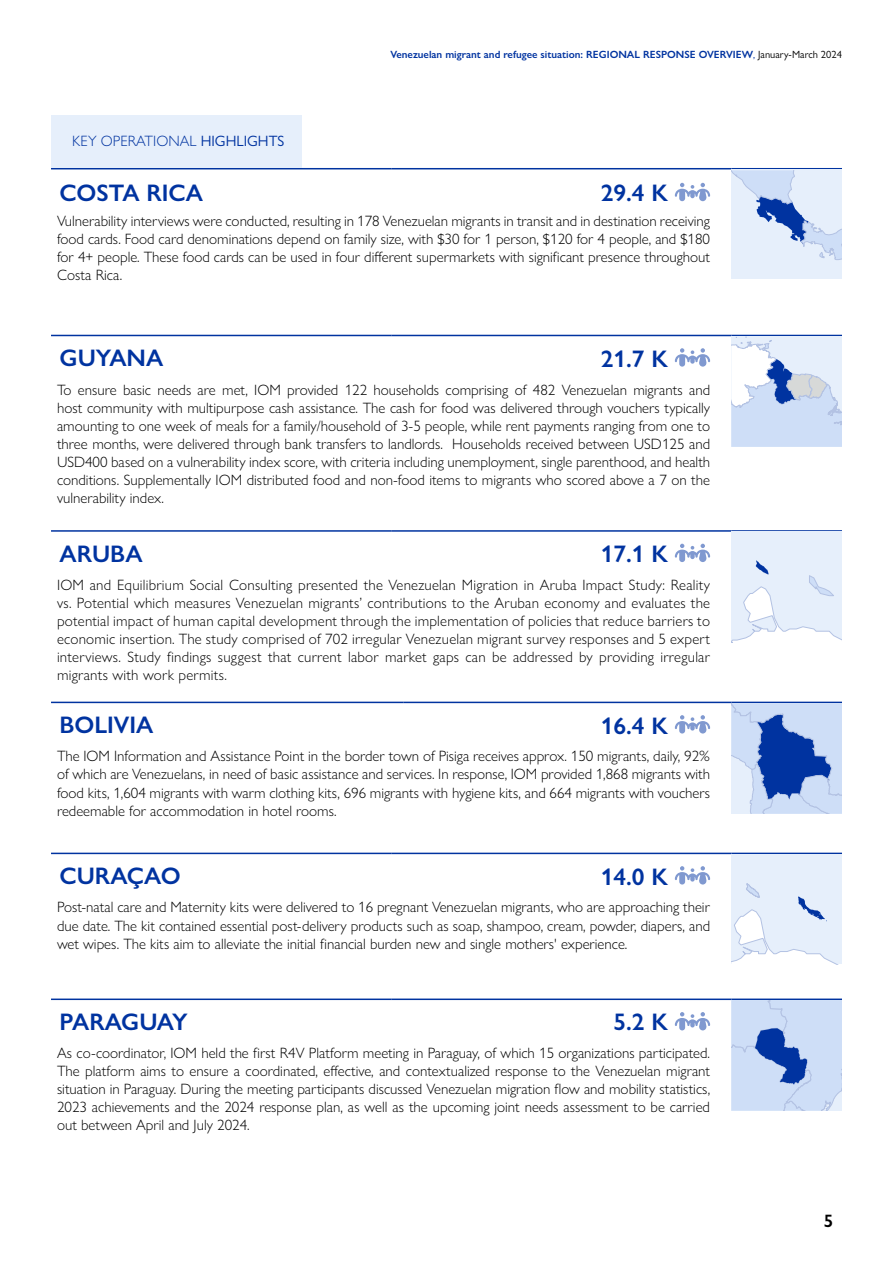
<style>
.page{position:relative;width:893px;height:1263px;background:#fff}
.page>*{position:absolute;margin:0;border:0;box-sizing:border-box;transform-origin:0 0}
.t1{font:600 24px "Gill Sans Nova";color:#0033a0}
.t2{font:600 24px "Gill Sans Nova";letter-spacing:-.03em;color:#0033a0}
.t3{font:600 18px "Gill Sans Nova";color:#000}
.t4{font:300 15px/18px "Gill Sans Nova";color:#000;text-align:justify}
.t5{font:300 15px "Gill Sans Nova";color:#0033a0}
.t6{font:600 10.5px "Gill Sans Nova";color:#0033a0}
.s1{font-weight:400}
.s2{font-weight:400;color:#000}
</style>
<div class="page">
<hr style="left:51px;top:168px;width:340px;height:1px;background:#0033a0">
<hr style="left:391px;top:168px;width:340px;height:1px;background:#0033a0">
<hr style="left:731px;top:168px;width:111px;height:1px;background:#0033a0">
<svg style="left:675px;top:183px;width:35px;height:18px"></svg>
<div style="left:731px;top:169px;width:111px;height:110px;background:#e6effb"></div>
<svg style="left:731px;top:170px;width:111px;height:90px"></svg>
<hr style="left:51px;top:335px;width:340px;height:1px;background:#0033a0">
<hr style="left:391px;top:335px;width:340px;height:1px;background:#0033a0">
<hr style="left:731px;top:335px;width:111px;height:1px;background:#0033a0">
<svg style="left:675px;top:348px;width:35px;height:19px"></svg>
<svg style="left:731px;top:336px;width:111px;height:111px;background:#d0dcf2"></svg>
<hr style="left:51px;top:530px;width:340px;height:2px;background:#0033a0">
<hr style="left:391px;top:530px;width:340px;height:2px;background:#0033a0">
<hr style="left:731px;top:530px;width:111px;height:2px;background:#0033a0">
<svg style="left:675px;top:544px;width:35px;height:18px"></svg>
<div style="left:731px;top:532px;width:111px;height:110px;background:#e6effb"></div>
<svg style="left:731px;top:560px;width:111px;height:82px"></svg>
<hr style="left:51px;top:702px;width:352px;height:1px;background:#0033a0">
<hr style="left:403px;top:702px;width:328px;height:1px;background:#0033a0">
<hr style="left:731px;top:702px;width:111px;height:1px;background:#0033a0">
<svg style="left:675px;top:715px;width:35px;height:18px"></svg>
<svg style="left:731px;top:703px;width:111px;height:111px;background:#93acdd"></svg>
<hr style="left:51px;top:853px;width:340px;height:1px;background:#0033a0">
<hr style="left:391px;top:853px;width:340px;height:1px;background:#0033a0">
<hr style="left:731px;top:853px;width:111px;height:1px;background:#0033a0">
<svg style="left:675px;top:866px;width:35px;height:18px"></svg>
<div style="left:731px;top:854px;width:111px;height:110px;background:#e6effb"></div>
<svg style="left:731px;top:883px;width:108px;height:82px"></svg>
<hr style="left:51px;top:998px;width:340px;height:2px;background:#0033a0">
<hr style="left:391px;top:998px;width:340px;height:2px;background:#0033a0">
<hr style="left:731px;top:998px;width:111px;height:2px;background:#0033a0">
<svg style="left:675px;top:1012px;width:35px;height:18px"></svg>
<svg style="left:731px;top:1000px;width:111px;height:110px;background:#b4c8eb"></svg>
<div style="left:51px;top:115px;width:250px;height:53px;background:#e6effb"></div>
<p class="t5" style="left:72px;top:132px;width:214px">KEY OPERATIONAL <span class="s1">HIGHLIGHTS</span></p>
<p class="t6" style="left:390px;top:47px;width:453px">Venezuelan migrant and refugee situation: REGIONAL RESPONSE OVERVIEW<span class="s1">,</span> <span class="s2">January-March 2024</span></p>
<h1 class="t1" style="left:60px;top:178px;width:145px">COSTA RICA</h1>
<h1 class="t1" style="left:601px;top:178px;width:69px">29.4 K</h1>
<p class="t4" style="left:57px;top:212px;width:655px">Vulnerability interviews were conducted, resulting in 178 Venezuelan migrants in transit and in destination receiving food cards. Food card denominations depend on family size, with $30 for 1 person, $120 for 4 people, and $180 for 4+ people. These food cards can be used in four different supermarkets with significant presence throughout Costa Rica.</p>
<h1 class="t1" style="left:60px;top:343px;width:105px">GUYANA</h1>
<h1 class="t1" style="left:601px;top:344px;width:69px">21.7 K</h1>
<p class="t4" style="left:57px;top:380px;width:655px">To ensure basic needs are met, IOM provided 122 households comprising of 482 Venezuelan migrants and host community with multipurpose cash assistance. The cash for food was delivered through vouchers typically amounting to one week of meals for a family/household of 3-5 people, while rent payments ranging from one to three months, were delivered through bank transfers to landlords. Households received between USD125 and USD400 based on a vulnerability index score, with criteria including unemployment, single parenthood, and health conditions. Supplementally IOM distributed food and non-food items to migrants who scored above a 7 on the vulnerability index.</p>
<h1 class="t1" style="left:60px;top:539px;width:85px">ARUBA</h1>
<h1 class="t1" style="left:601px;top:539px;width:69px">17.1 K</h1>
<p class="t4" style="left:57px;top:576px;width:655px">IOM and Equilibrium Social Consulting presented the Venezuelan Migration in Aruba Impact Study: Reality vs. Potential which measures Venezuelan migrants’ contributions to the Aruban economy and evaluates the potential impact of human capital development through the implementation of policies that reduce barriers to economic insertion. The study comprised of 702 irregular Venezuelan migrant survey responses and 5 expert interviews. Study findings suggest that current labor market gaps can be addressed by providing irregular migrants with work permits.</p>
<h1 class="t1" style="left:60px;top:710px;width:95px">BOLIVIA</h1>
<h1 class="t1" style="left:601px;top:710px;width:69px">16.4 K</h1>
<p class="t4" style="left:57px;top:747px;width:655px">The IOM Information and Assistance Point in the border town of Pisiga receives approx. 150 migrants, daily, 92% of which are Venezuelans, in need of basic assistance and services. In response, IOM provided 1,868 migrants with food kits, 1,604 migrants with warm clothing kits, 696 migrants with hygiene kits, and 664 migrants with vouchers redeemable for accommodation in hotel rooms.</p>
<h1 class="t1" style="left:60px;top:861px;width:123px">CURAÇAO</h1>
<h1 class="t1" style="left:601px;top:861px;width:69px">14.0 K</h1>
<p class="t4" style="left:57px;top:898px;width:655px">Post-natal care and Maternity kits were delivered to 16 pregnant Venezuelan migrants, who are approaching their due date. The kit contained essential post-delivery products such as soap, shampoo, cream, powder, diapers, and wet wipes. The kits aim to alleviate the initial financial burden new and single mothers' experience.</p>
<h1 class="t2" style="left:60px;top:1007px;width:130px">PARAGUAY</h1>
<h1 class="t1" style="left:613px;top:1007px;width:56px">5.2 K</h1>
<p class="t4" style="left:57px;top:1044px;width:655px">As co-coordinator, IOM held the first R4V Platform meeting in Paraguay, of which 15 organizations participated.<br>The platform aims to ensure a coordinated, effective, and contextualized response to the Venezuelan migrant situation in Paraguay. During the meeting participants discussed Venezuelan migration flow and mobility statistics, 2023 achievements and the 2024 response plan, as well as the upcoming joint needs assessment to be carried out between April and July 2024.</p>
<p class="t3" style="left:824px;top:1209px;width:11px">5</p>
</div>
